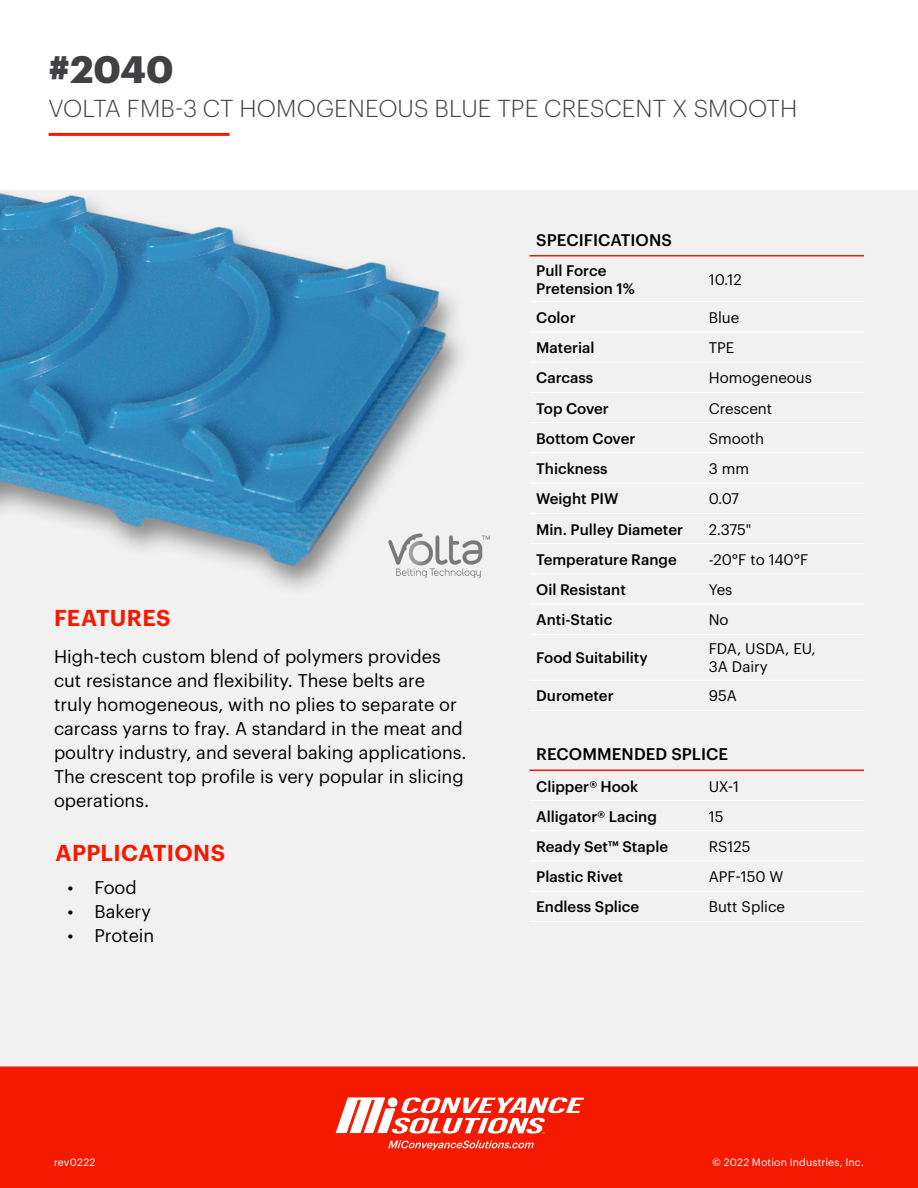
<style>
.page{position:relative;width:918px;height:1188px;background:#fff}
.page>*{position:absolute;margin:0;border:0;box-sizing:border-box;transform-origin:0 0}
.Flyer_Heading{font:700 37.5px "Graphik";color:#414042}
.Flyer_Subheading{font:300 24px "Graphik";letter-spacing:.005em;color:#414042}
.HEADER_-_RED{font:600 22.5px "Graphik";letter-spacing:.015em;color:#f51900}
.Body_Paragraph{font:18px/24px "Graphik";color:#000}
.Table_Header{font:500 16.5px "Graphik";letter-spacing:.005em;color:#000}
.Table_Body{font:500 15px/18px "Graphik";color:#000}
.Table_Body-2{font:15px/18px "Graphik";color:#000}
.t1{font:10.5px "Graphik";letter-spacing:.015em;color:#fff}
</style>
<div class="page">
<div style="left:0;top:190px;width:918px;height:881px;background:#f1f1f2"></div>
<div style="left:0;top:1066px;width:918px;height:122px;background:#f51900"></div>
<svg style="left:388px;top:1140px;width:146px;height:10px"></svg>
<svg style="left:336px;top:1097px;width:248px;height:37px"></svg>
<img style="left:0;top:193px;width:486px;height:395px">
<hr style="left:49px;top:133px;width:181px;height:3px;background:#f51900">
<hr style="left:529px;top:830px;width:173px;height:1px;background:#fff">
<hr style="left:529px;top:861px;width:173px;height:1px;background:#fff">
<hr style="left:529px;top:891px;width:173px;height:1px;background:#fff">
<hr style="left:529px;top:770px;width:173px;height:1px;background:#f51900">
<hr style="left:702px;top:770px;width:162px;height:1px;background:#f51900">
<hr style="left:529px;top:800px;width:173px;height:1px;background:#fff">
<hr style="left:702px;top:800px;width:162px;height:1px;background:#fff">
<hr style="left:702px;top:830px;width:162px;height:1px;background:#fff">
<hr style="left:702px;top:891px;width:162px;height:1px;background:#fff">
<hr style="left:702px;top:861px;width:162px;height:1px;background:#fff">
<hr style="left:529px;top:921px;width:173px;height:1px;background:#fff">
<hr style="left:702px;top:921px;width:162px;height:1px;background:#fff">
<hr style="left:529px;top:301px;width:173px;height:1px;background:#fff">
<hr style="left:529px;top:332px;width:173px;height:1px;background:#fff">
<hr style="left:529px;top:362px;width:173px;height:1px;background:#fff">
<hr style="left:529px;top:392px;width:173px;height:1px;background:#fff">
<hr style="left:529px;top:422px;width:173px;height:1px;background:#fff">
<hr style="left:529px;top:452px;width:173px;height:1px;background:#fff">
<hr style="left:529px;top:483px;width:173px;height:1px;background:#fff">
<hr style="left:529px;top:513px;width:173px;height:1px;background:#fff">
<hr style="left:529px;top:255px;width:173px;height:1px;background:#f51900">
<hr style="left:702px;top:255px;width:162px;height:1px;background:#f51900">
<hr style="left:529px;top:543px;width:173px;height:1px;background:#fff">
<hr style="left:529px;top:573px;width:173px;height:1px;background:#fff">
<hr style="left:529px;top:604px;width:173px;height:1px;background:#fff">
<hr style="left:529px;top:634px;width:173px;height:1px;background:#fff">
<hr style="left:702px;top:301px;width:162px;height:1px;background:#fff">
<hr style="left:702px;top:332px;width:162px;height:1px;background:#fff">
<hr style="left:702px;top:362px;width:162px;height:1px;background:#fff">
<hr style="left:702px;top:392px;width:162px;height:1px;background:#fff">
<hr style="left:702px;top:422px;width:162px;height:1px;background:#fff">
<hr style="left:702px;top:452px;width:162px;height:1px;background:#fff">
<hr style="left:702px;top:483px;width:162px;height:1px;background:#fff">
<hr style="left:702px;top:513px;width:162px;height:1px;background:#fff">
<hr style="left:702px;top:543px;width:162px;height:1px;background:#fff">
<hr style="left:702px;top:573px;width:162px;height:1px;background:#fff">
<hr style="left:702px;top:604px;width:162px;height:1px;background:#fff">
<hr style="left:702px;top:634px;width:162px;height:1px;background:#fff">
<hr style="left:529px;top:680px;width:173px;height:1px;background:#fff">
<hr style="left:702px;top:680px;width:162px;height:1px;background:#fff">
<hr style="left:529px;top:710px;width:173px;height:1px;background:#fff">
<hr style="left:702px;top:710px;width:162px;height:1px;background:#fff">
<p class="Flyer_Heading" style="left:49px;top:40px;width:126px">#2040</p>
<p class="Flyer_Subheading" style="left:49px;top:90px;width:750px">VOLTA FMB-3 CT HOMOGENEOUS BLUE TPE CRESCENT X SMOOTH</p>
<p class="HEADER_-_RED" style="left:54px;top:601px;width:118px">FEATURES</p>
<p class="Body_Paragraph" style="left:54px;top:643px;width:414px">High-tech custom blend of polymers provides cut resistance and flexibility. These belts are truly homogeneous, with no plies to separate or carcass yarns to fray. A standard in the meat and poultry industry, and several baking applications.<br>The crescent top profile is very popular in slicing operations.</p>
<p class="HEADER_-_RED" style="left:56px;top:836px;width:171px">APPLICATIONS</p>
<p class="Body_Paragraph" style="left:68px;top:874px;width:71px">• Food</p>
<p class="Body_Paragraph" style="left:68px;top:898px;width:85px">• Bakery</p>
<p class="Body_Paragraph" style="left:68px;top:922px;width:88px">• Protein</p>
<p class="Table_Header" style="left:536px;top:227px;width:137px">SPECIFICATIONS</p>
<p class="Table_Body" style="left:536px;top:260px;width:100px">Pull Force<br>Pretension 1%</p>
<p class="Table_Body-2" style="left:709px;top:269px;width:34px">10.12</p>
<p class="Table_Body" style="left:536px;top:307px;width:41px">Color</p>
<p class="Table_Body-2" style="left:709px;top:307px;width:32px">Blue</p>
<p class="Table_Body" style="left:536px;top:337px;width:60px">Material</p>
<p class="Table_Body-2" style="left:709px;top:337px;width:27px">TPE</p>
<p class="Table_Body" style="left:536px;top:368px;width:59px">Carcass</p>
<p class="Table_Body-2" style="left:709px;top:368px;width:105px">Homogeneous</p>
<p class="Table_Body" style="left:536px;top:398px;width:74px">Top Cover</p>
<p class="Table_Body-2" style="left:709px;top:398px;width:65px">Crescent</p>
<p class="Table_Body" style="left:536px;top:428px;width:101px">Bottom Cover</p>
<p class="Table_Body-2" style="left:709px;top:428px;width:57px">Smooth</p>
<p class="Table_Body" style="left:536px;top:458px;width:73px">Thickness</p>
<p class="Table_Body-2" style="left:709px;top:458px;width:42px">3 mm</p>
<p class="Table_Body" style="left:536px;top:489px;width:84px">Weight PIW</p>
<p class="Table_Body-2" style="left:709px;top:489px;width:32px">0.07</p>
<p class="Table_Body" style="left:536px;top:519px;width:148px">Min. Pulley Diameter</p>
<p class="Table_Body-2" style="left:709px;top:519px;width:44px">2.375"</p>
<p class="Table_Body" style="left:536px;top:549px;width:142px">Temperature Range</p>
<p class="Table_Body-2" style="left:709px;top:549px;width:101px">-20°F to 140°F</p>
<p class="Table_Body" style="left:536px;top:579px;width:91px">Oil Resistant</p>
<p class="Table_Body-2" style="left:709px;top:579px;width:25px">Yes</p>
<p class="Table_Body" style="left:536px;top:610px;width:78px">Anti-Static</p>
<p class="Table_Body-2" style="left:709px;top:610px;width:21px">No</p>
<p class="Table_Body" style="left:536px;top:648px;width:113px">Food Suitability</p>
<p class="Table_Body-2" style="left:709px;top:639px;width:109px">FDA, USDA, EU,<br>3A Dairy</p>
<p class="Table_Body" style="left:536px;top:686px;width:79px">Durometer</p>
<p class="Table_Body-2" style="left:709px;top:686px;width:30px">95A</p>
<p class="Table_Header" style="left:536px;top:742px;width:193px">RECOMMENDED SPLICE</p>
<p class="Table_Body" style="left:536px;top:776px;width:104px">Clipper® Hook</p>
<p class="Table_Body-2" style="left:709px;top:776px;width:32px">UX-1</p>
<p class="Table_Body" style="left:536px;top:806px;width:122px">Alligator® Lacing</p>
<p class="Table_Body-2" style="left:709px;top:806px;width:16px">15</p>
<p class="Table_Body" style="left:536px;top:836px;width:133px">Ready Set™ Staple</p>
<p class="Table_Body-2" style="left:709px;top:836px;width:43px">RS125</p>
<p class="Table_Body" style="left:536px;top:867px;width:88px">Plastic Rivet</p>
<p class="Table_Body-2" style="left:709px;top:867px;width:76px">APF-150 W</p>
<p class="Table_Body" style="left:536px;top:897px;width:105px">Endless Splice</p>
<p class="Table_Body-2" style="left:709px;top:897px;width:78px">Butt Splice</p>
<p class="t1" style="left:54px;top:1154px;width:43px">rev0222</p>
<p class="t1" style="left:712px;top:1154px;width:153px">© 2022 Motion Industries, Inc.</p>
</div>
